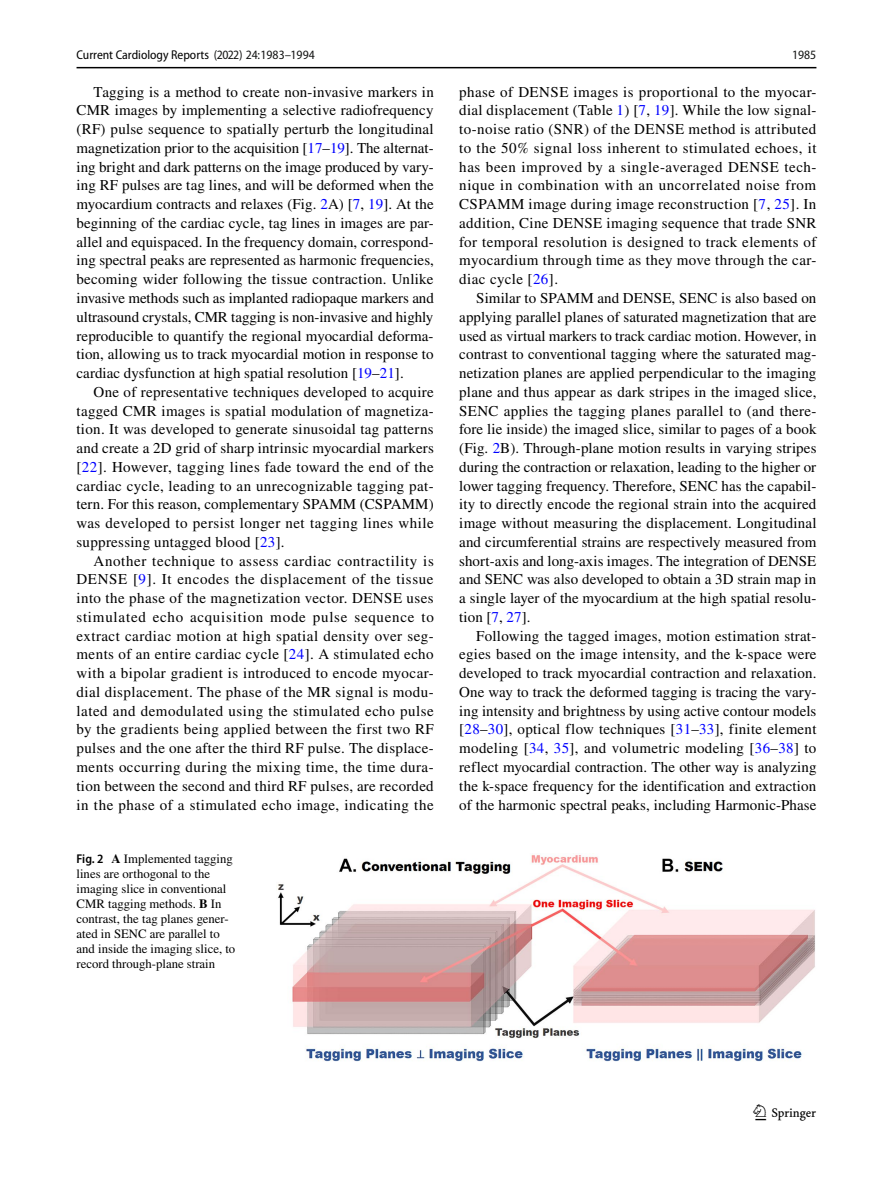
<style>
.page{position:relative;width:893px;height:1187px;background:#fff}
.page>*{position:absolute;margin:0;border:0;box-sizing:border-box;transform-origin:0 0}
.t1{font:22.5px "Springnew Regular 3";color:#000}
.t2{font:15px/18.8px "STIX";letter-spacing:.015em;color:#000;text-align:justify}
.t3{font:12.75px/15px "STIX";color:#000}
.t4{font:12.75px "Myriad Pro Semi Cn 3";color:#000}
.t5{font:semi-condensed 12.75px "Myriad Pro";color:#131413}
.s1{font-family:"Myriad Pro";font-stretch:semi-condensed;color:#131413}
.s2{color:#00f}
.s3{font-family:"Myriad Pro";font-weight:600;font-stretch:semi-condensed}
.s4{font-weight:700}
</style>
<div class="page">
<hr style="left:77px;top:67px;width:739px;height:1px;background:#000">
<img style="left:278px;top:853px;width:537px;height:209px">
<p class="t4" style="left:77px;top:48px;width:240px">Current Cardiology Reports <span class="s1">(2022) 24:1983–1994</span></p>
<p class="t2" style="left:77px;top:83px;width:359px;text-indent:17px">Tagging is a method to create non-invasive markers in CMR images by implementing a selective radiofrequency (RF) pulse sequence to spatially perturb the longitudinal magnetization prior to the acquisition [<span class="s2">17</span>–<span class="s2">19</span>]. The alternat&shy;ing bright and dark patterns on the image produced by vary&shy;ing RF pulses are tag lines, and will be deformed when the myocardium contracts and relaxes (Fig. <span class="s2">2</span>A) [<span class="s2">7</span>, <span class="s2">19</span>]. At the beginning of the cardiac cycle, tag lines in images are par&shy;allel and equispaced. In the frequency domain, correspond&shy;ing spectral peaks are represented as harmonic frequencies, becoming wider following the tissue contraction. Unlike invasive methods such as implanted radiopaque markers and ultrasound crystals, CMR tagging is non-invasive and highly reproducible to quantify the regional myocardial deforma&shy;tion, allowing us to track myocardial motion in response to cardiac dysfunction at high spatial resolution [<span class="s2">19</span>–<span class="s2">21</span>].</p>
<p class="t2" style="left:77px;top:383px;width:359px;text-indent:17px">One of representative techniques developed to acquire tagged CMR images is spatial modulation of magnetiza&shy;tion. It was developed to generate sinusoidal tag patterns and create a 2D grid of sharp intrinsic myocardial markers [<span class="s2">22</span>]. However, tagging lines fade toward the end of the cardiac cycle, leading to an unrecognizable tagging pat&shy;tern. For this reason, complementary SPAMM (CSPAMM) was developed to persist longer net tagging lines while suppressing untagged blood [<span class="s2">23</span>].</p>
<p class="t2" style="left:77px;top:552px;width:359px;text-indent:17px">Another technique to assess cardiac contractility is DENSE [<span class="s2">9</span>]. It encodes the displacement of the tissue into the phase of the magnetization vector. DENSE uses stimulated echo acquisition mode pulse sequence to extract cardiac motion at high spatial density over seg&shy;ments of an entire cardiac cycle [<span class="s2">24</span>]. A stimulated echo with a bipolar gradient is introduced to encode myocar&shy;dial displacement. The phase of the MR signal is modu&shy;lated and demodulated using the stimulated echo pulse by the gradients being applied between the first two RF pulses and the one after the third RF pulse. The displace&shy;ments occurring during the mixing time, the time dura&shy;tion between the second and third RF pulses, are recorded in the phase of a stimulated echo image, indicating the</p>
<p class="t3" style="left:77px;top:851px;width:160px"><span class="s3">Fig. 2</span> <span class="s4">A</span> Implemented tagging lines are orthogonal to the imaging slice in conventional<br>CMR tagging methods. <span class="s4">B</span> In contrast, the tag planes gener&shy;ated in SENC are parallel to and inside the imaging slice, to record through-plane strain</p>
<p class="t5" style="left:792px;top:48px;width:25px">1985</p>
<p class="t2" style="left:459px;top:83px;width:359px">phase of DENSE images is proportional to the myocar&shy;dial displacement (Table <span class="s2">1</span>) [<span class="s2">7</span>, <span class="s2">19</span>]. While the low signal&shy;to-noise ratio (SNR) of the DENSE method is attributed to the 50% signal loss inherent to stimulated echoes, it has been improved by a single-averaged DENSE tech&shy;nique in combination with an uncorrelated noise from CSPAMM image during image reconstruction [<span class="s2">7</span>, <span class="s2">25</span>]. In addition, Cine DENSE imaging sequence that trade SNR for temporal resolution is designed to track elements of myocardium through time as they move through the car&shy;diac cycle [<span class="s2">26</span>].</p>
<p class="t2" style="left:459px;top:289px;width:359px;text-indent:17px">Similar to SPAMM and DENSE, SENC is also based on applying parallel planes of saturated magnetization that are used as virtual markers to track cardiac motion. However, in contrast to conventional tagging where the saturated mag&shy;netization planes are applied perpendicular to the imaging plane and thus appear as dark stripes in the imaged slice, SENC applies the tagging planes parallel to (and there&shy;fore lie inside) the imaged slice, similar to pages of a book (Fig. <span class="s2">2</span>B). Through-plane motion results in varying stripes during the contraction or relaxation, leading to the higher or lower tagging frequency. Therefore, SENC has the capabil&shy;ity to directly encode the regional strain into the acquired image without measuring the displacement. Longitudinal and circumferential strains are respectively measured from short-axis and long-axis images. The integration of DENSE and SENC was also developed to obtain a 3D strain map in a single layer of the myocardium at the high spatial resolu&shy;tion [<span class="s2">7</span>, <span class="s2">27</span>].</p>
<p class="t2" style="left:459px;top:627px;width:359px;text-indent:17px">Following the tagged images, motion estimation strat&shy;egies based on the image intensity, and the k-space were developed to track myocardial contraction and relaxation.<br>One way to track the deformed tagging is tracing the vary&shy;ing intensity and brightness by using active contour models [<span class="s2">28</span>–<span class="s2">30</span>], optical flow techniques [<span class="s2">31</span>–<span class="s2">33</span>], finite element modeling [<span class="s2">34</span>, <span class="s2">35</span>], and volumetric modeling [<span class="s2">36</span>–<span class="s2">38</span>] to reflect myocardial contraction. The other way is analyzing the k-space frequency for the identification and extraction of the harmonic spectral peaks, including Harmonic-Phase</p>
<h1 class="t1" style="left:755px;top:1104px;width:62px">1 3</h1>
</div>
